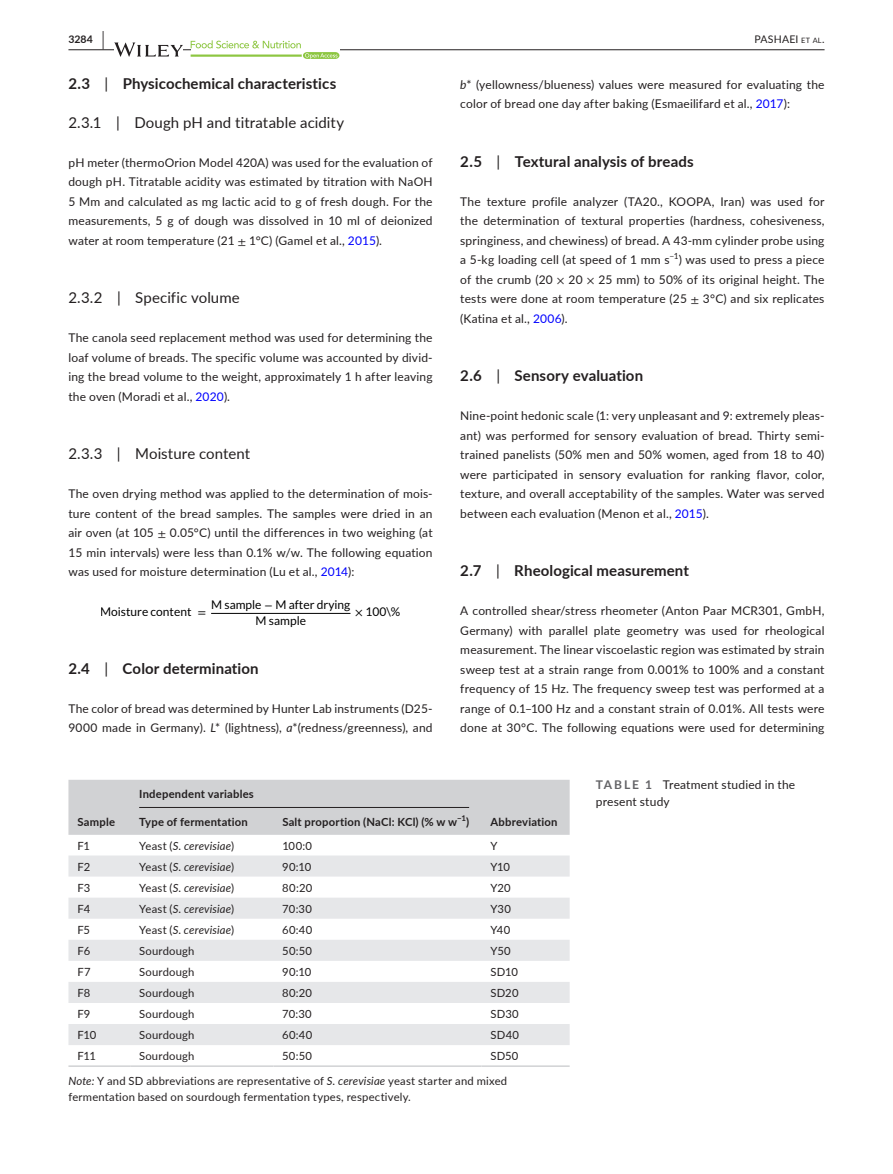
<style>
.page{position:relative;width:893px;height:1174px;background:#fff}
.page>*{position:absolute;margin:0;border:0;box-sizing:border-box;transform-origin:0 0}
.t1{font:700 15px "Lato";letter-spacing:.01em;color:#231f20}
.t2{font:15px "Lato";letter-spacing:.005em;color:#231f20}
.t3{font:12px/19.5px "Lato";letter-spacing:.015em;color:#231f20;text-align:justify}
.t4{font:12px/16.2px "Lato";color:#000;text-align:center}
.t5{font:11.25px/15.8px "Lato";letter-spacing:.02em;color:#231f20}
.t6{font:italic 11.25px "Lato";letter-spacing:.01em;color:#231f20}
.t7{font:700 11.25px "Lato";letter-spacing:.02em;color:#231f20}
.t8{font:10.5px "Lato";letter-spacing:.02em;color:#231f20}
.t9{font:700 10.5px "Lato";color:#231f20}
.t10{font:700 7.8px "Lato";color:#231f20}
.s1{font-size:19.5px}
.s2{font-size:7.35px}
.s3{font-weight:400}
.s4{font-family:"STIX"}
.s5{color:#00f}
.s6{font-style:italic}
.s7{font-family:"STIX Math"}
.s8{font-style:normal}
.s9{font-weight:700;color:#636366}
</style>
<div class="page">
<hr style="left:68px;top:49px;width:756px;height:1px;background:#231f20">
<svg style="left:114px;top:42px;width:69px;height:15px"></svg>
<svg style="left:191px;top:40px;width:148px;height:19px"></svg>
<hr style="left:211px;top:613px;width:139px;height:1px;background:#000">
<div style="left:68px;top:780px;width:502px;height:55px;background:#d1d2d4"></div>
<svg style="left:68px;top:855px;width:502px;height:190px;fill:#e6e7e9"></svg>
<hr style="left:68px;top:1065px;width:62px;height:1px;background:#d1d2d4">
<hr style="left:130px;top:1065px;width:143px;height:1px;background:#d1d2d4">
<hr style="left:273px;top:1065px;width:208px;height:1px;background:#d1d2d4">
<hr style="left:482px;top:1065px;width:88px;height:1px;background:#d1d2d4">
<hr style="left:139px;top:807px;width:330px;height:1px;background:#231f20">
<p class="t9" style="left:68px;top:31px;width:37px">3284 <span class="s1">|</span></p>
<p class="t8" style="left:754px;top:31px;width:72px">PASHAEI <span class="s2">et al</span>.</p>
<p class="t1" style="left:68px;top:72px;width:269px">2.3 <span class="s3">|</span> Physicochemical characteristics</p>
<p class="t2" style="left:68px;top:111px;width:277px">2.3.1 | Dough pH and titratable acidity</p>
<p class="t3" style="left:68px;top:152px;width:366px">pH meter (thermoOrion Model 420A) was used for the evaluation of dough pH. Titratable acidity was estimated by titration with NaOH 5 Mm and calculated as mg lactic acid to g of fresh dough. For the measurements, 5 g of dough was dissolved in 10 ml of deionized water at room temperature (21 <span class="s4">±</span> 1°C) (Gamel et al., <span class="s5">2015</span>).</p>
<p class="t3" style="left:460px;top:74px;width:366px"><span class="s6">b</span>* (yellowness/blueness) values were measured for evaluating the color of bread one day after baking (Esmaeilifard et al., <span class="s5">2017</span>):</p>
<p class="t1" style="left:460px;top:150px;width:235px">2.5 <span class="s3">|</span> Textural analysis of breads</p>
<p class="t3" style="left:460px;top:191px;width:366px">The texture profile analyzer (TA20., KOOPA, Iran) was used for the determination of textural properties (hardness, cohesiveness, springiness, and chewiness) of bread. A 43-mm cylinder probe using a 5-kg loading cell (at speed of 1 mm s<sup>−1</sup>) was used to press a piece of the crumb (20 <span class="s4">×</span> 20 <span class="s4">×</span> 25 mm) to 50% of its original height. The tests were done at room temperature (25 <span class="s4">±</span> 3°C) and six replicates (Katina et al., <span class="s5">2006</span>).</p>
<p class="t2" style="left:68px;top:287px;width:173px">2.3.2 | Specific volume</p>
<p class="t3" style="left:68px;top:327px;width:366px">The canola seed replacement method was used for determining the loaf volume of breads. The specific volume was accounted by divid&shy;ing the bread volume to the weight, approximately 1 h after leaving the oven (Moradi et al., <span class="s5">2020</span>).</p>
<p class="t1" style="left:460px;top:365px;width:184px">2.6 <span class="s3">|</span> Sensory evaluation</p>
<p class="t3" style="left:460px;top:405px;width:366px">Nine-point hedonic scale (1: very unpleasant and 9: extremely pleas&shy;ant) was performed for sensory evaluation of bread. Thirty semi&shy;trained panelists (50% men and 50% women, aged from 18 to 40) were participated in sensory evaluation for ranking flavor, color, texture, and overall acceptability of the samples. Water was served between each evaluation (Menon et al., <span class="s5">2015</span>).</p>
<p class="t2" style="left:68px;top:443px;width:183px">2.3.3 | Moisture content</p>
<p class="t3" style="left:68px;top:483px;width:366px">The oven drying method was applied to the determination of mois&shy;ture content of the bread samples. The samples were dried in an air oven (at 105 <span class="s4">±</span> 0.05°C) until the differences in two weighing (at 15 min intervals) were less than 0.1% w/w. The following equation was used for moisture determination (Lu et al., <span class="s5">2014</span>):</p>
<p class="t1" style="left:460px;top:560px;width:230px">2.7 <span class="s3">|</span> Rheological measurement</p>
<p class="t3" style="left:460px;top:600px;width:366px">A controlled shear/stress rheometer (Anton Paar MCR301, GmbH, Germany) with parallel plate geometry was used for rheological measurement. The linear viscoelastic region was estimated by strain sweep test at a strain range from 0.001% to 100% and a constant frequency of 15 Hz. The frequency sweep test was performed at a range of 0.1–100 Hz and a constant strain of 0.01%. All tests were done at 30°C. The following equations were used for determining</p>
<p class="t4" style="left:100px;top:605px;width:108px">Moisture content <span class="s7">=</span></p>
<p class="t4" style="left:211px;top:597px;width:141px">M sample <span class="s7">−</span> M after drying<br>M sample</p>
<p class="t4" style="left:355px;top:605px;width:47px"><span class="s7">×</span> 100\%</p>
<p class="t1" style="left:68px;top:657px;width:192px">2.4 <span class="s3">|</span> Color determination</p>
<p class="t3" style="left:68px;top:698px;width:366px">The color of bread was determined by Hunter Lab instruments (D25-<br>9000 made in Germany). <span class="s6">L</span>* (lightness), <span class="s6">a</span>*(redness/greenness), and</p>
<p class="t7" style="left:77px;top:813px;width:39px">Sample</p>
<p class="t7" style="left:139px;top:785px;width:116px">Independent variables</p>
<p class="t7" style="left:139px;top:813px;width:110px">Type of fermentation</p>
<p class="t7" style="left:282px;top:813px;width:176px">Salt proportion (NaCl: KCl) (% w w</p>
<p class="t7" style="left:491px;top:813px;width:69px">Abbreviation</p>
<p class="t10" style="left:457px;top:812px;width:10px">−1</p>
<p class="t7" style="left:466px;top:813px;width:5px">)</p>
<p class="t5" style="left:77px;top:837px;width:14px">F1</p>
<p class="t6" style="left:139px;top:837px;width:96px"><span class="s8">Yeast (</span>S. cerevisiae<span class="s8">)</span></p>
<p class="t5" style="left:282px;top:837px;width:31px">100:0</p>
<p class="t5" style="left:490px;top:837px;width:9px">Y</p>
<p class="t5" style="left:77px;top:858px;width:14px">F2</p>
<p class="t6" style="left:139px;top:858px;width:96px"><span class="s8">Yeast (</span>S. cerevisiae<span class="s8">)</span></p>
<p class="t5" style="left:282px;top:858px;width:30px">90:10</p>
<p class="t5" style="left:490px;top:858px;width:21px">Y10</p>
<p class="t5" style="left:77px;top:879px;width:14px">F3</p>
<p class="t6" style="left:139px;top:879px;width:96px"><span class="s8">Yeast (</span>S. cerevisiae<span class="s8">)</span></p>
<p class="t5" style="left:282px;top:879px;width:31px">80:20</p>
<p class="t5" style="left:490px;top:879px;width:22px">Y20</p>
<p class="t5" style="left:77px;top:900px;width:14px">F4</p>
<p class="t6" style="left:139px;top:900px;width:96px"><span class="s8">Yeast (</span>S. cerevisiae<span class="s8">)</span></p>
<p class="t5" style="left:282px;top:900px;width:31px">70:30</p>
<p class="t5" style="left:490px;top:900px;width:22px">Y30</p>
<p class="t5" style="left:77px;top:921px;width:14px">F5</p>
<p class="t6" style="left:139px;top:921px;width:96px"><span class="s8">Yeast (</span>S. cerevisiae<span class="s8">)</span></p>
<p class="t5" style="left:282px;top:921px;width:31px">60:40</p>
<p class="t5" style="left:490px;top:921px;width:21px">Y40</p>
<p class="t5" style="left:77px;top:942px;width:14px">F6</p>
<p class="t5" style="left:139px;top:942px;width:57px">Sourdough</p>
<p class="t5" style="left:282px;top:942px;width:31px">50:50</p>
<p class="t5" style="left:490px;top:942px;width:22px">Y50</p>
<p class="t5" style="left:77px;top:963px;width:15px">F7</p>
<p class="t5" style="left:139px;top:963px;width:57px">Sourdough</p>
<p class="t5" style="left:282px;top:963px;width:30px">90:10</p>
<p class="t5" style="left:490px;top:963px;width:29px">SD10</p>
<p class="t5" style="left:77px;top:984px;width:14px">F8</p>
<p class="t5" style="left:139px;top:984px;width:57px">Sourdough</p>
<p class="t5" style="left:282px;top:984px;width:31px">80:20</p>
<p class="t5" style="left:490px;top:984px;width:30px">SD20</p>
<p class="t5" style="left:77px;top:1005px;width:14px">F9</p>
<p class="t5" style="left:139px;top:1005px;width:57px">Sourdough</p>
<p class="t5" style="left:282px;top:1005px;width:31px">70:30</p>
<p class="t5" style="left:490px;top:1005px;width:30px">SD30</p>
<p class="t5" style="left:77px;top:1026px;width:20px">F10</p>
<p class="t5" style="left:139px;top:1026px;width:57px">Sourdough</p>
<p class="t5" style="left:282px;top:1026px;width:31px">60:40</p>
<p class="t5" style="left:490px;top:1026px;width:30px">SD40</p>
<p class="t5" style="left:77px;top:1047px;width:20px">F11</p>
<p class="t5" style="left:139px;top:1047px;width:57px">Sourdough</p>
<p class="t5" style="left:282px;top:1047px;width:31px">50:50</p>
<p class="t5" style="left:490px;top:1047px;width:30px">SD50</p>
<p class="t5" style="left:68px;top:1072px;width:440px"><span class="s6">Note:</span> Y and SD abbreviations are representative of <span class="s6">S. cerevisiae</span> yeast starter and mixed fermentation based on sourdough fermentation types, respectively.</p>
<p class="t3" style="left:596px;top:776px;width:201px;line-height:16.5px"><span class="s9">TABLE 1</span> Treatment studied in the present study</p>
</div>
